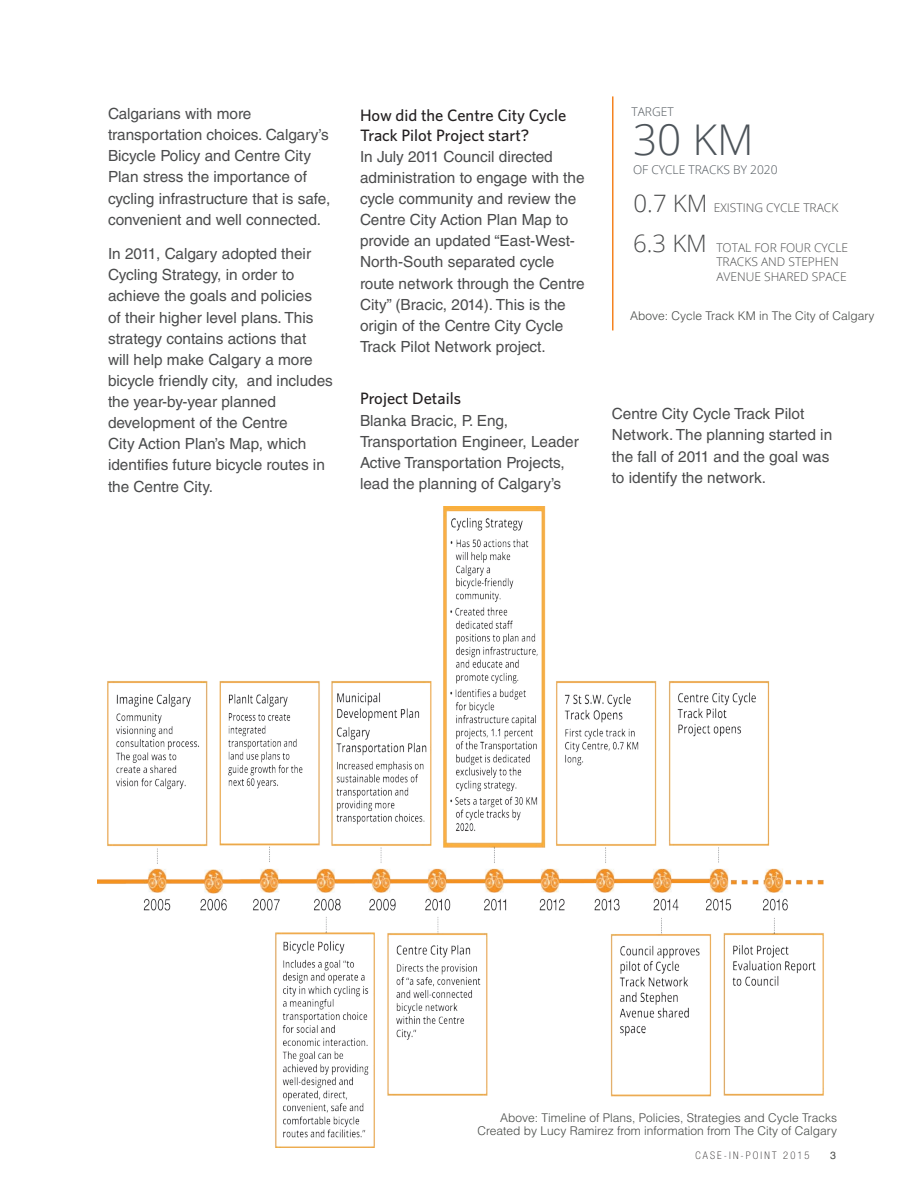
<style>
.page{position:relative;width:918px;height:1188px;background:#fff}
.page>*{position:absolute;margin:0;border:0;box-sizing:border-box;transform-origin:0 0}
.t1{font:300 42.3px "Open Sans";color:#4d545a}
.SUB-HEADING{font:500 16.5px/19.5px "Whitney";color:#231f20}
.SECTION_HEADING{font:15.3px/21.1px "Helvetica LT Std";color:#4b4c4d}
.PHOTO_CAPTION{font:300 12px/13.5px "Helvetica LT Std";color:#474a47;text-align:right}
.t2{font:300 12px/14.4px "Open Sans";color:#4b4c4d}
.t3{font:300 12px "Open Sans";color:#4d545a}
.t4{font:100 condensed 10.5px "Helvetica Neue LT Std";letter-spacing:.2em;color:#231f20}
.t5{font:10.5px "Helvetica LT Std";color:#474a47}
.s1{font-size:24px}
</style>
<div class="page">
<hr style="left:612px;top:96px;width:2px;height:234px;background:#f58320">
<img style="left:97px;top:506px;width:727px;height:641px">
<p class="SECTION_HEADING" style="left:108px;top:103px;width:224px">Calgarians with more transportation choices. Calgary’s<br>Bicycle Policy and Centre City<br>Plan stress the importance of cycling infrastructure that is safe, convenient and well connected.</p>
<p class="SECTION_HEADING" style="left:108px;top:243px;width:226px">In 2011, Calgary adopted their<br>Cycling Strategy, in order to achieve the goals and policies<br>of their higher level plans. This strategy contains actions that<br>will help make Calgary a more bicycle friendly city, and includes the year-by-year planned development of the Centre<br>City Action Plan’s Map, which identifies future bicycle routes in the Centre City.</p>
<p class="t3" style="left:631px;top:104px;width:44px">TARGET</p>
<p class="SUB-HEADING" style="left:360px;top:105px;width:208px">How did the Centre City Cycle<br>Track Pilot Project start?</p>
<p class="SECTION_HEADING" style="left:360px;top:146px;width:226px">In July 2011 Council directed administration to engage with the cycle community and review the<br>Centre City Action Plan Map to provide an updated “East-West-<br>North-South separated cycle route network through the Centre<br>City” (Bracic, 2014). This is the origin of the Centre City Cycle<br>Track Pilot Network project.</p>
<p class="SUB-HEADING" style="left:360px;top:389px;width:103px">Project Details</p>
<p class="SECTION_HEADING" style="left:360px;top:410px;width:220px">Blanka Bracic, P. Eng,<br>Transportation Engineer, Leader<br>Active Transportation Projects, lead the planning of Calgary’s</p>
<p class="SECTION_HEADING" style="left:612px;top:403px;width:222px">Centre City Cycle Track Pilot<br>Network. The planning started in the fall of 2011 and the goal was to identify the network.</p>
<p class="t1" style="left:633px;top:111px;width:122px">30 KM</p>
<p class="t3" style="left:633px;top:161px;width:146px">OF CYCLE TRACKS BY 2020</p>
<p class="t2" style="left:634px;top:200px;width:206px"><span class="s1">0.7 KM</span> EXISTING CYCLE TRACK</p>
<p class="t2" style="left:716px;top:240px;width:133px;text-indent:-83px"><span class="s1">6.3 KM</span> TOTAL FOR FOUR CYCLE<br>TRACKS AND STEPHEN<br>AVENUE SHARED SPACE</p>
<p class="PHOTO_CAPTION" style="left:630px;top:309px;width:246px">Above: Cycle Track KM in The City of Calgary</p>
<p class="PHOTO_CAPTION" style="left:477px;top:1110px;width:361px">Above: Timeline of Plans, Policies, Strategies and Cycle Tracks<br>Created by Lucy Ramirez from information from The City of Calgary</p>
<p class="t4" style="left:696px;top:1149px;width:116px">CASE-IN-POINT 2015</p>
<p class="t5" style="left:830px;top:1149px;width:7px">3</p>
</div>
